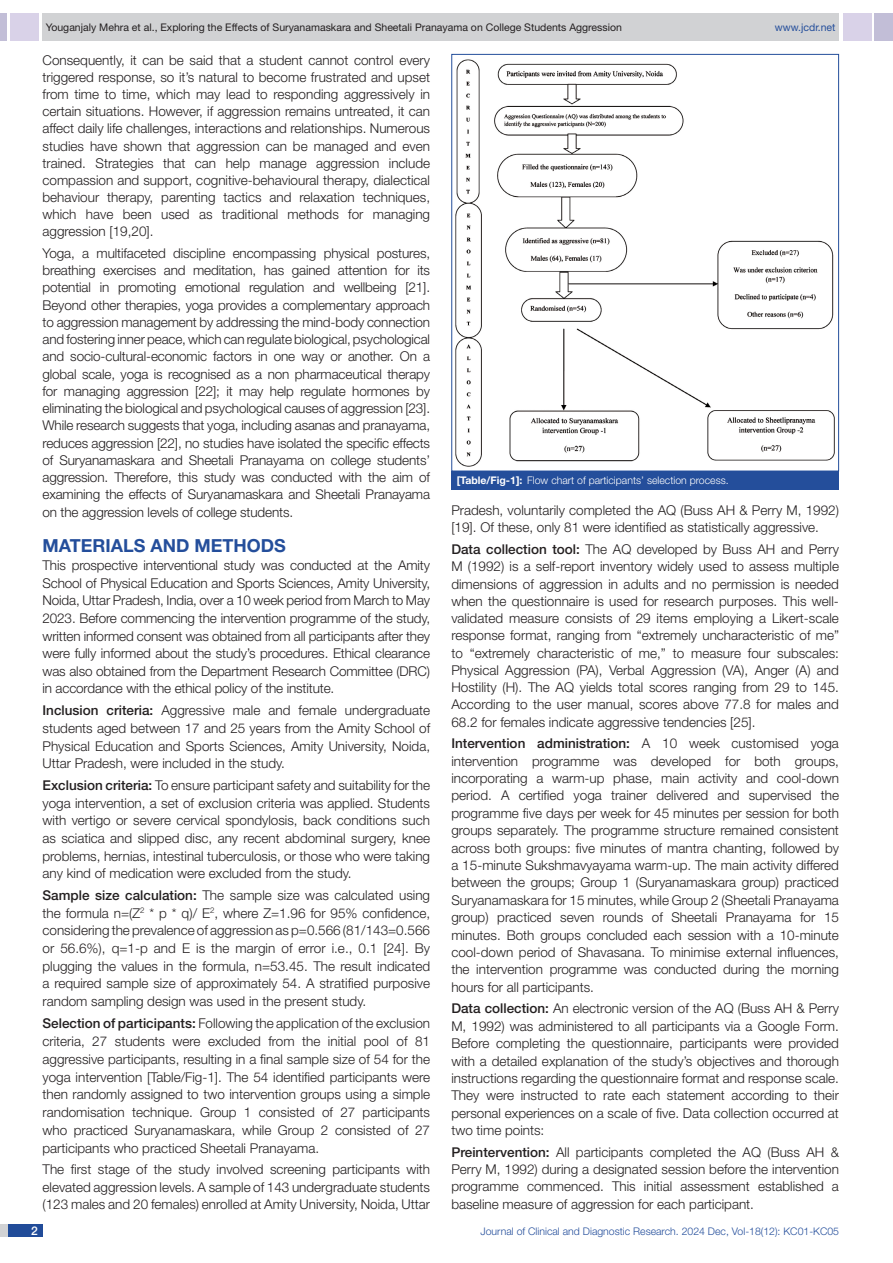
<style>
.page{position:relative;width:893px;height:1263px;background:#fff}
.page>*{position:absolute;margin:0;border:0;box-sizing:border-box;transform-origin:0 0}
.Heading{font:700 18px "Helvetica Neue";color:#244e9b}
.Body_text{font:300 13.5px/17.2px "Helvetica Neue";color:#231f20;text-align:justify}
.t1{font:500 12px "Helvetica Neue";color:#fff}
.t2{font:10.5px "Helvetica Neue";color:#231f20}
.t3{font:300 10.5px "Helvetica Neue";color:#244e9b}
.TABLE_FIG{font:300 10.5px "Helvetica Neue";color:#fff}
.t4{font:10.5px "Helvetica Neue";color:#244e9b}
.s1{font-weight:500}
.s2{font-weight:700}
</style>
<div class="page">
<div style="left:0;top:13px;width:7px;height:28px;background:#c2bed7"></div>
<div style="left:10px;top:13px;width:29px;height:28px;background:#d9d2e8"></div>
<div style="left:43px;top:13px;width:796px;height:28px;background:#d1d2d4"></div>
<div style="left:875px;top:13px;width:18px;height:28px;background:#c2bed7"></div>
<div style="left:843px;top:13px;width:29px;height:28px;background:#d9d2e8"></div>
<div style="left:0;top:1224px;width:43px;height:13px;background:#d1d2d4"></div>
<div style="left:8px;top:1224px;width:35px;height:13px;background:#214c99"></div>
<img style="left:455px;top:59px;width:380px;height:408px">
<div style="left:451px;top:471px;width:388px;height:19px;background:#244e9b"></div>
<p class="t2" style="left:46px;top:21px;width:578px">Youganjaly Mehra et al., Exploring the Effects of Suryanamaskara and Sheetali Pranayama on College Students Aggression</p>
<p class="t4" style="left:775px;top:21px;width:62px">www.jcdr.net</p>
<p class="Body_text" style="left:43px;top:51px;width:389px">Consequently, it can be said that a student cannot control every triggered response, so it’s natural to become frustrated and upset from time to time, which may lead to responding aggressively in certain situations. However, if aggression remains untreated, it can affect daily life challenges, interactions and relationships. Numerous studies have shown that aggression can be managed and even trained. Strategies that can help manage aggression include compassion and support, cognitive-behavioural therapy, dialectical behaviour therapy, parenting tactics and relaxation techniques, which have been used as traditional methods for managing aggression [19,20].</p>
<p class="Body_text" style="left:43px;top:244px;width:389px">Yoga, a multifaceted discipline encompassing physical postures, breathing exercises and meditation, has gained attention for its potential in promoting emotional regulation and wellbeing [21].<br>Beyond other therapies, yoga provides a complementary approach to aggression management by addressing the mind-body connection and fostering inner peace, which can regulate biological, psychological and socio-cultural-economic factors in one way or another. On a global scale, yoga is recognised as a non pharmaceutical therapy for managing aggression [22]; it may help regulate hormones by eliminating the biological and psychological causes of aggression [23].<br>While research suggests that yoga, including asanas and pranayama, reduces aggression [22], no studies have isolated the specific effects of Suryanamaskara and Sheetali Pranayama on college students’ aggression. Therefore, this study was conducted with the aim of examining the effects of Suryanamaskara and Sheetali Pranayama on the aggression levels of college students.</p>
<p class="Heading" style="left:43px;top:535px;width:245px">MATERIALS AND METHODS</p>
<p class="Body_text" style="left:43px;top:556px;width:389px;line-height:17.7px">This prospective interventional study was conducted at the Amity School of Physical Education and Sports Sciences, Amity University, Noida, Uttar Pradesh, India, over a 10 week period from March to May 2023. Before commencing the intervention programme of the study, written informed consent was obtained from all participants after they were fully informed about the study’s procedures. Ethical clearance was also obtained from the Department Research Committee (DRC) in accordance with the ethical policy of the institute.</p>
<p class="Body_text" style="left:43px;top:701px;width:389px;line-height:17.7px"><span class="s1">Inclusion criteria:</span> Aggressive male and female undergraduate students aged between 17 and 25 years from the Amity School of Physical Education and Sports Sciences, Amity University, Noida, Uttar Pradesh, were included in the study.</p>
<p class="Body_text" style="left:43px;top:776px;width:389px;line-height:17.7px"><span class="s1">Exclusion criteria:</span> To ensure participant safety and suitability for the yoga intervention, a set of exclusion criteria was applied. Students with vertigo or severe cervical spondylosis, back conditions such as sciatica and slipped disc, any recent abdominal surgery, knee problems, hernias, intestinal tuberculosis, or those who were taking any kind of medication were excluded from the study.</p>
<p class="Body_text" style="left:43px;top:886px;width:389px;line-height:17.7px"><span class="s1">Sample size calculation:</span> The sample size was calculated using the formula n=(Z<sup>2</sup> * p * q)/ E<sup>2</sup>, where Z=1.96 for 95% confidence, considering the prevalence of aggression as p=0.566 (81/143=0.566 or 56.6%), q=1-p and E is the margin of error i.e., 0.1 [24]. By plugging the values in the formula, n=53.45. The result indicated a required sample size of approximately 54. A stratified purposive random sampling design was used in the present study.</p>
<p class="Body_text" style="left:43px;top:1014px;width:389px;line-height:17.9px"><span class="s1">Selection of participants:</span> Following the application of the exclusion criteria, 27 students were excluded from the initial pool of 81 aggressive participants, resulting in a final sample size of 54 for the yoga intervention [Table/Fig-1]. The 54 identified participants were then randomly assigned to two intervention groups using a simple randomisation technique. Group 1 consisted of 27 participants who practiced Suryanamaskara, while Group 2 consisted of 27 participants who practiced Sheetali Pranayama.</p>
<p class="Body_text" style="left:43px;top:1161px;width:389px">The first stage of the study involved screening participants with elevated aggression levels. A sample of 143 undergraduate students (123 males and 20 females) enrolled at Amity University, Noida, Uttar</p>
<p class="TABLE_FIG" style="left:457px;top:474px;width:273px"><span class="s2">[Table/Fig-1]:</span> Flow chart of participants’ selection process.</p>
<p class="Body_text" style="left:451px;top:501px;width:389px">Pradesh, voluntarily completed the AQ (Buss AH &amp; Perry M, 1992) [19]. Of these, only 81 were identified as statistically aggressive.</p>
<p class="Body_text" style="left:451px;top:540px;width:389px"><span class="s1">Data collection tool:</span> The AQ developed by Buss AH and Perry M (1992) is a self-report inventory widely used to assess multiple dimensions of aggression in adults and no permission is needed when the questionnaire is used for research purposes. This well&shy;validated measure consists of 29 items employing a Likert-scale response format, ranging from “extremely uncharacteristic of me” to “extremely characteristic of me,” to measure four subscales:<br>Physical Aggression (PA), Verbal Aggression (VA), Anger (A) and Hostility (H). The AQ yields total scores ranging from 29 to 145.<br>According to the user manual, scores above 77.8 for males and 68.2 for females indicate aggressive tendencies [25].</p>
<p class="Body_text" style="left:451px;top:734px;width:389px"><span class="s1">Intervention administration:</span> A 10 week customised yoga intervention programme was developed for both groups, incorporating a warm-up phase, main activity and cool-down period. A certified yoga trainer delivered and supervised the programme five days per week for 45 minutes per session for both groups separately. The programme structure remained consistent across both groups: five minutes of mantra chanting, followed by a 15-minute Sukshmavyayama warm-up. The main activity differed between the groups; Group 1 (Suryanamaskara group) practiced Suryanamaskara for 15 minutes, while Group 2 (Sheetali Pranayama group) practiced seven rounds of Sheetali Pranayama for 15 minutes. Both groups concluded each session with a 10-minute cool-down period of Shavasana. To minimise external influences, the intervention programme was conducted during the morning hours for all participants.</p>
<p class="Body_text" style="left:451px;top:1000px;width:389px"><span class="s1">Data collection:</span> An electronic version of the AQ (Buss AH &amp; Perry M, 1992) was administered to all participants via a Google Form.<br>Before completing the questionnaire, participants were provided with a detailed explanation of the study’s objectives and thorough instructions regarding the questionnaire format and response scale.<br>They were instructed to rate each statement according to their personal experiences on a scale of five. Data collection occurred at two time points:</p>
<p class="Body_text" style="left:451px;top:1143px;width:389px"><span class="s1">Preintervention:</span> All participants completed the AQ (Buss AH &amp; Perry M, 1992) during a designated session before the intervention programme commenced. This initial assessment established a baseline measure of aggression for each participant.</p>
<p class="t1" style="left:31px;top:1223px;width:8px">2</p>
<p class="t3" style="left:481px;top:1225px;width:360px">Journal of Clinical and Diagnostic Research. 2024 Dec, Vol-18(12): KC01-KC05</p>
</div>
